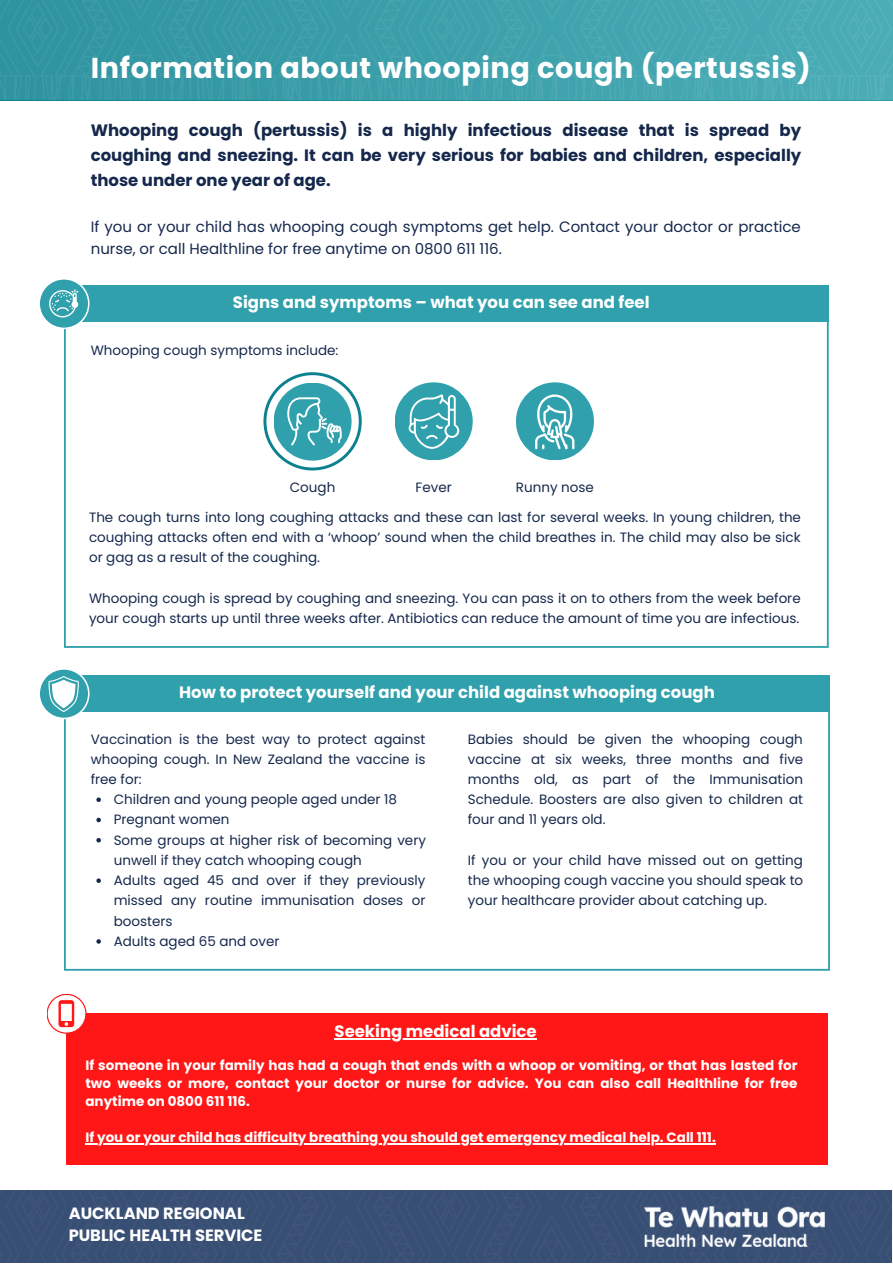
<style>
.page{position:relative;width:893px;height:1264px;background:#fff}
.page>*{position:absolute;margin:0;border:0;box-sizing:border-box;transform-origin:0 0}
.t1{font:700 28.8px "Poppins";letter-spacing:.02em;color:#fff}
.t2{font:700 16.5px/24.8px "Poppins";color:#15284c;text-align:justify}
.t3{font:700 16.5px "Poppins";color:#fff}
.t4{font:700 16.35px/21.8px "Poppins";color:#fff}
.t5{font:15px/22.5px "Poppins";color:#15284c}
.t6{font:13.5px/20.2px "Poppins";color:#15284c;text-align:justify}
.t7{font:700 13.5px/18px "Poppins";color:#fff;text-align:justify}
</style>
<div class="page">
<img style="left:0;top:0;width:892px;height:100px">
<svg style="left:64px;top:711px;width:765px;height:259px"></svg>
<div style="left:64px;top:675px;width:765px;height:36px;background:#30a1ac"></div>
<svg style="left:40px;top:669px;width:49px;height:50px"></svg>
<svg style="left:96px;top:797px;width:5px;height:5px"></svg>
<svg style="left:96px;top:817px;width:5px;height:5px"></svg>
<svg style="left:96px;top:838px;width:5px;height:4px"></svg>
<svg style="left:96px;top:878px;width:5px;height:5px"></svg>
<svg style="left:96px;top:939px;width:5px;height:4px"></svg>
<svg style="left:64px;top:322px;width:764px;height:325px"></svg>
<div style="left:64px;top:285px;width:764px;height:37px;background:#30a1ac"></div>
<div style="left:394px;top:382px;width:78px;height:78px;background:#30a1ac;border-radius:50%"></div>
<svg style="left:408px;top:394px;width:51px;height:55px"></svg>
<div style="left:516px;top:382px;width:78px;height:78px;background:#30a1ac;border-radius:50%"></div>
<svg style="left:535px;top:394px;width:39px;height:55px"></svg>
<svg style="left:40px;top:279px;width:49px;height:50px"></svg>
<svg style="left:263px;top:372px;width:98px;height:98px"></svg>
<div style="left:67px;top:1013px;width:760px;height:151px;background:#ff1616"></div>
<hr style="left:85px;top:1143px;width:630px;height:1px;background:#fff">
<svg style="left:47px;top:994px;width:39px;height:39px"></svg>
<hr style="left:334px;top:1038px;width:202px;height:1px;background:#fff">
<img style="left:0;top:1190px;width:892px;height:72px">
<img style="left:644px;top:1206px;width:180px;height:40px">
<h1 class="t1" style="left:91px;top:47px;width:721px">Information about whooping cough (pertussis)</h1>
<p class="t2" style="left:91px;top:118px;width:712px">Whooping cough (pertussis) is a highly infectious disease that is spread by coughing and sneezing. It can be very serious for babies and children, especially those under one year of age.</p>
<p class="t5" style="left:91px;top:215px;width:711px">If you or your child has whooping cough symptoms get help. Contact your doctor or practice nurse, or call Healthline for free anytime on 0800 611 116.</p>
<p class="t3" style="left:233px;top:290px;width:418px">Signs and symptoms – what you can see and feel</p>
<p class="t6" style="left:91px;top:340px;width:249px">Whooping cough symptoms include:</p>
<p class="t6" style="left:290px;top:477px;width:47px">Cough</p>
<p class="t6" style="left:415px;top:477px;width:38px">Fever</p>
<p class="t6" style="left:516px;top:477px;width:79px">Runny nose</p>
<p class="t6" style="left:89px;top:507px;width:713px">The cough turns into long coughing attacks and these can last for several weeks. In young children, the coughing attacks often end with a ‘whoop’ sound when the child breathes in. The child may also be sick or gag as a result of the coughing.</p>
<p class="t6" style="left:89px;top:588px;width:713px">Whooping cough is spread by coughing and sneezing. You can pass it on to others from the week before your cough starts up until three weeks after. Antibiotics can reduce the amount of time you are infectious.</p>
<p class="t3" style="left:179px;top:680px;width:537px">How to protect yourself and your child against whooping cough</p>
<p class="t6" style="left:91px;top:728px;width:336px">Vaccination is the best way to protect against whooping cough. In New Zealand the vaccine is free for:</p>
<p class="t6" style="left:468px;top:728px;width:337px">Babies should be given the whooping cough vaccine at six weeks, three months and five months old, as part of the Immunisation Schedule. Boosters are also given to children at four and 11 years old.</p>
<p class="t6" style="left:468px;top:850px;width:337px">If you or your child have missed out on getting the whooping cough vaccine you should speak to your healthcare provider about catching up.</p>
<p class="t6" style="left:114px;top:789px;width:314px;text-align:left">Children and young people aged under 18<br>Pregnant women<br>Some groups at higher risk of becoming very unwell if they catch whooping cough<br>Adults aged 45 and over if they previously missed any routine immunisation doses or boosters<br>Adults aged 65 and over</p>
<p class="t3" style="left:334px;top:1019px;width:204px">Seeking medical advice</p>
<p class="t7" style="left:85px;top:1056px;width:713px">If someone in your family has had a cough that ends with a whoop or vomiting, or that has lasted for two weeks or more, contact your doctor or nurse for advice. You can also call Healthline for free anytime on 0800 611 116.</p>
<p class="t7" style="left:85px;top:1128px;width:631px">If you or your child has difficulty breathing you should get emergency medical help. Call 111.</p>
<p class="t4" style="left:69px;top:1202px;width:195px">AUCKLAND REGIONAL<br>PUBLIC HEALTH SERVICE</p>
</div>
